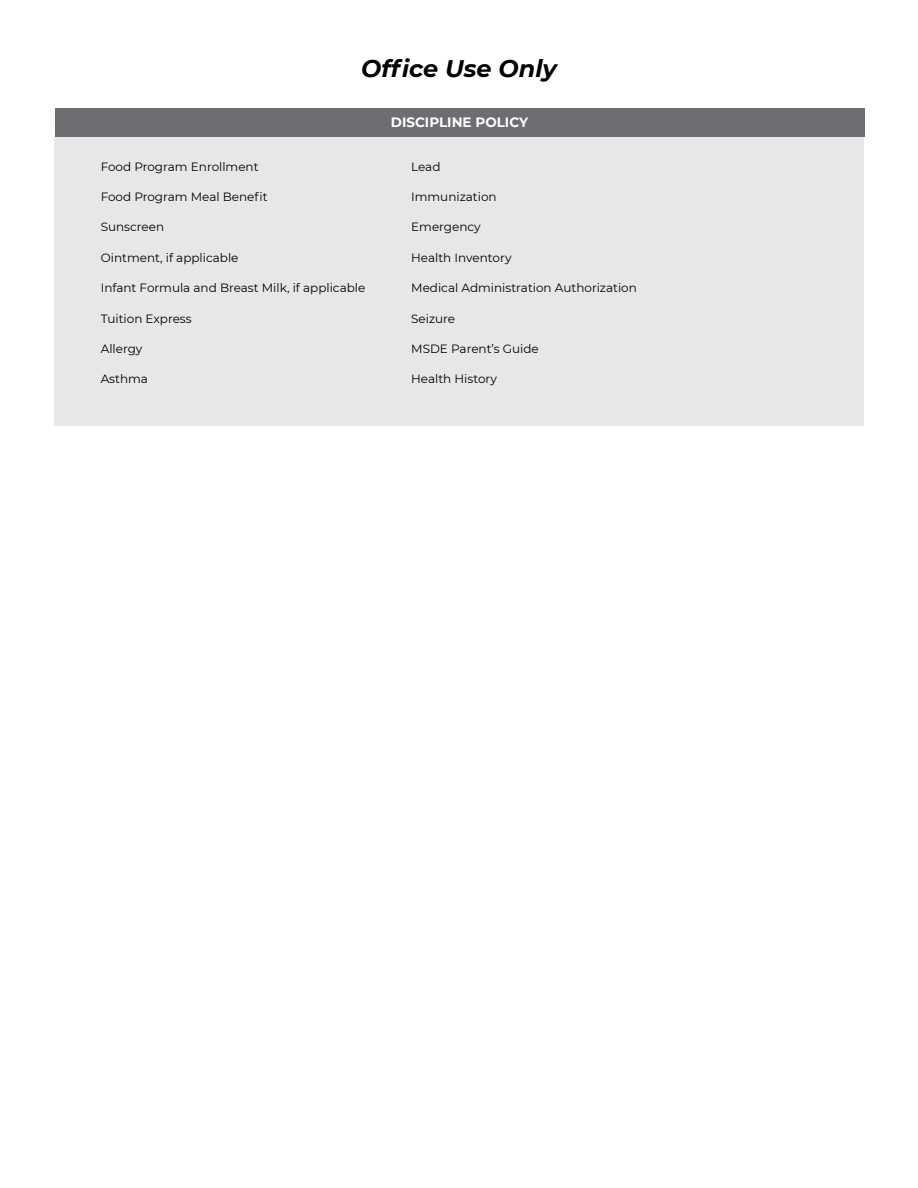
<style>
.page{position:relative;width:918px;height:1188px;background:#fff}
.page>*{position:absolute;margin:0;border:0;box-sizing:border-box;transform-origin:0 0}
.t1{font:italic 700 24px "Montserrat";color:#000}
.t2{font:700 13.5px "Montserrat";color:#fff}
.t3{font:12px "Montserrat";color:#000}
</style>
<div class="page">
<div style="left:54px;top:135px;width:810px;height:291px;background:#e6e7e8"></div>
<div style="left:55px;top:108px;width:810px;height:28px;background:#6d6e71"></div>
<h1 class="t1" style="left:361px;top:51px;width:197px">Office Use Only</h1>
<p class="t2" style="left:391px;top:112px;width:139px">DISCIPLINE POLICY</p>
<p class="t3" style="left:101px;top:158px;width:159px">Food Program Enrollment</p>
<p class="t3" style="left:411px;top:158px;width:31px">Lead</p>
<p class="t3" style="left:101px;top:189px;width:168px">Food Program Meal Benefit</p>
<p class="t3" style="left:411px;top:189px;width:87px">Immunization</p>
<p class="t3" style="left:101px;top:219px;width:65px">Sunscreen</p>
<p class="t3" style="left:411px;top:219px;width:71px">Emergency</p>
<p class="t3" style="left:101px;top:249px;width:139px">Ointment, if applicable</p>
<p class="t3" style="left:411px;top:249px;width:102px">Health Inventory</p>
<p class="t3" style="left:101px;top:280px;width:266px">Infant Formula and Breast Milk, if applicable</p>
<p class="t3" style="left:411px;top:280px;width:227px">Medical Administration Authorization</p>
<p class="t3" style="left:101px;top:310px;width:92px">Tuition Express</p>
<p class="t3" style="left:411px;top:310px;width:45px">Seizure</p>
<p class="t3" style="left:101px;top:340px;width:43px">Allergy</p>
<p class="t3" style="left:411px;top:340px;width:129px">MSDE Parent’s Guide</p>
<p class="t3" style="left:101px;top:370px;width:49px">Asthma</p>
<p class="t3" style="left:411px;top:370px;width:87px">Health History</p>
</div>
